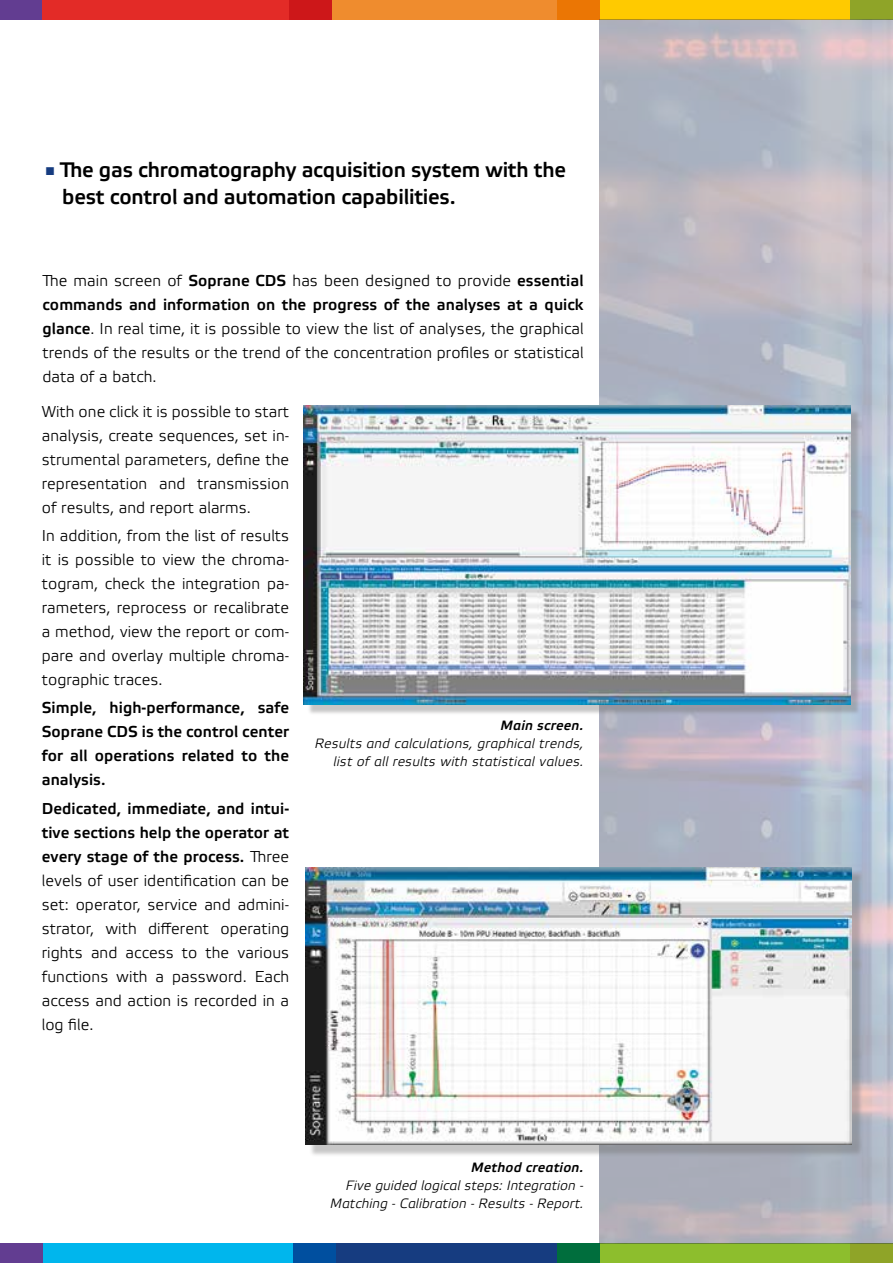
<style>
.page{position:relative;width:893px;height:1263px;background:#fff}
.page>*{position:absolute;margin:0;border:0;box-sizing:border-box;transform-origin:0 0}
.t1{font:21px/27px "Elektra Medium Pro";letter-spacing:-.01em;color:#000}
.t2{font:15.75px/24px "Elektra Light Pro";letter-spacing:.005em;color:#000;text-align:justify}
.t3{font:15.75px/24px "Elektra Medium Pro";letter-spacing:.005em;color:#000;text-align:justify}
.t4{font:italic 13.5px/18px "Elektra Light Pro";letter-spacing:.02em;color:#000;text-align:right}
.t5{font:italic 13.5px "Elektra Medium Pro";letter-spacing:.02em;color:#000}
.s1{font-family:"Arial";font-size:16.95px;color:#163c80}
.s2{font-family:"Elektra Medium Pro"}
.s3{font-family:"Elektra Light Pro"}
</style>
<div class="page">
<div style="left:0;top:0;width:43px;height:19px;background:#623d91"></div>
<div style="left:43px;top:0;width:267px;height:19px;background:#e32b27"></div>
<div style="left:584px;top:0;width:267px;height:19px;background:#ffca00"></div>
<div style="left:310px;top:0;width:268px;height:19px;background:#ef8c2e"></div>
<div style="left:850px;top:0;width:43px;height:19px;background:#8fa428"></div>
<div style="left:557px;top:0;width:43px;height:19px;background:#eb7604"></div>
<div style="left:289px;top:0;width:43px;height:19px;background:#cd1719"></div>
<div style="left:583px;top:1244px;width:267px;height:19px;background:#8dbe2d"></div>
<div style="left:32px;top:1244px;width:283px;height:19px;background:#00b6ed"></div>
<div style="left:315px;top:1244px;width:268px;height:19px;background:#163c80"></div>
<div style="left:0;top:1244px;width:43px;height:19px;background:#623d91"></div>
<div style="left:293px;top:1244px;width:43px;height:19px;background:#004f9f"></div>
<div style="left:557px;top:1244px;width:43px;height:19px;background:#006e3d"></div>
<div style="left:850px;top:1244px;width:43px;height:19px;background:#8fa428"></div>
<img style="left:600px;top:19px;width:293px;height:1225px">
<div style="left:308px;top:409px;width:553px;height:306px;background:#706f6f;opacity:.39"></div>
<img style="left:304px;top:405px;width:546px;height:299px">
<div style="left:309px;top:871px;width:554px;height:285px;background:#706f6f;opacity:.39"></div>
<img style="left:305px;top:867px;width:546px;height:278px">
<h1 class="t1" style="left:62px;top:157px;width:505px;text-indent:-17px"><span class="s1">■</span> The gas chromatography acquisition system with the best control and automation capabilities.</h1>
<p class="t2" style="left:43px;top:269px;width:543px">The main screen of <span class="s2">Soprane CDS</span> has been designed to provide <span class="s2">essential</span></p>
<p class="t3" style="left:43px;top:293px;width:543px">commands and information on the progress of the analyses at a quick</p>
<p class="t2" style="left:43px;top:317px;width:543px"><span class="s2">glance</span>. In real time, it is possible to view the list of analyses, the graphical trends of the results or the trend of the concentration profiles or statistical data of a batch.</p>
<p class="t2" style="left:42px;top:400px;width:249px">With one click it is possible to start analysis, create sequences, set in&shy;strumental parameters, define the representation and transmission of results, and report alarms.</p>
<p class="t2" style="left:42px;top:524px;width:249px">In addition, from the list of results it is possible to view the chroma&shy;togram, check the integration pa&shy;rameters, reprocess or recalibrate a method, view the report or com&shy;pare and overlay multiple chroma&shy;tographic traces.</p>
<p class="t3" style="left:42px;top:696px;width:249px">Simple, high-performance, safe Soprane CDS is the control center for all operations related to the analysis.</p>
<p class="t3" style="left:42px;top:797px;width:249px">Dedicated, immediate, and intui&shy;tive sections help the operator at every stage of the process. <span class="s3">Three</span></p>
<p class="t2" style="left:42px;top:869px;width:249px">levels of user identification can be set: operator, service and admini&shy;strator, with different operating rights and access to the various functions with a password. Each access and action is recorded in a log file.</p>
<p class="t5" style="left:501px;top:718px;width:84px">Main screen.</p>
<p class="t4" style="left:315px;top:734px;width:270px">Results and calculations, graphical trends, list of all results with statistical values.</p>
<p class="t5" style="left:471px;top:1160px;width:114px">Method creation.</p>
<p class="t4" style="left:330px;top:1176px;width:255px">Five guided logical steps: Integration -<br>Matching - Calibration - Results - Report.</p>
</div>
